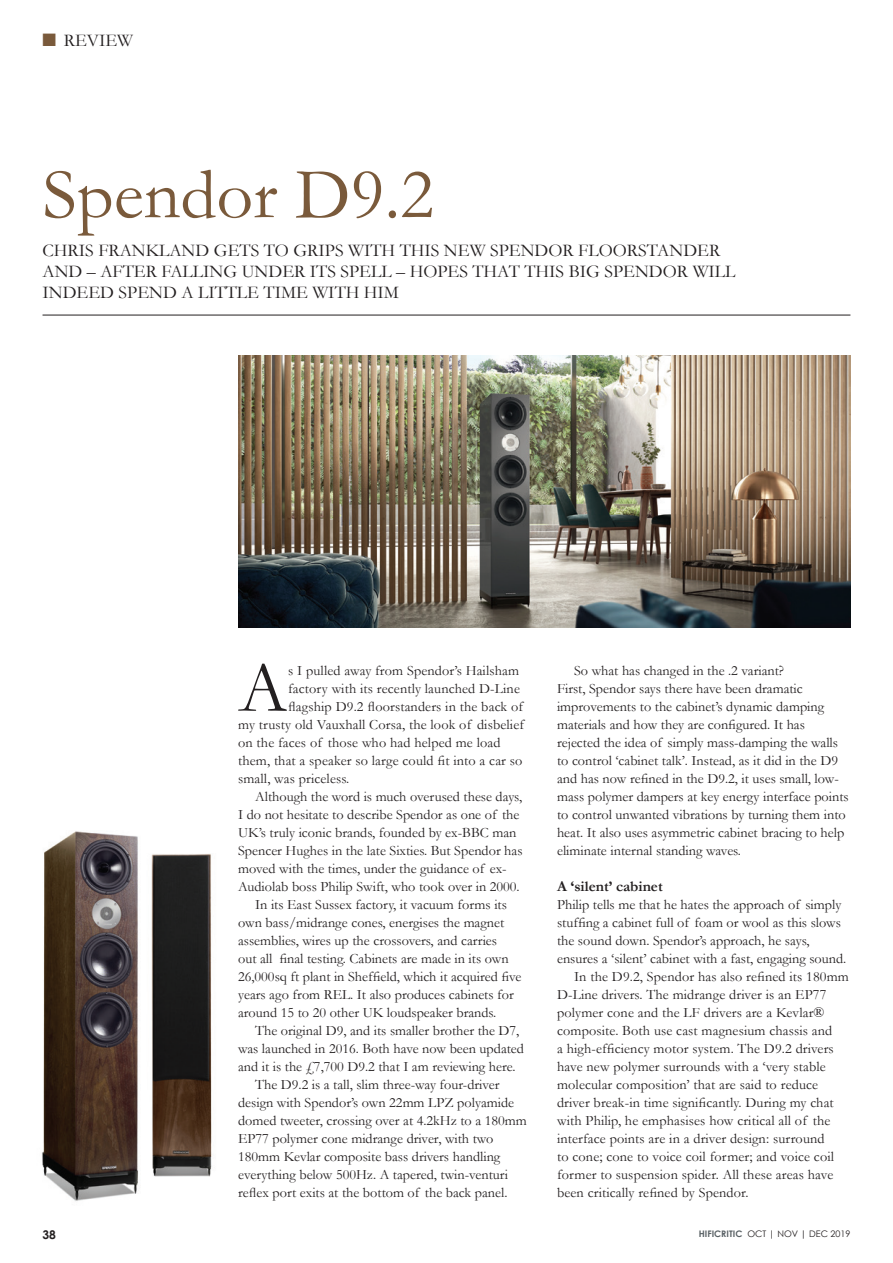
<style>
.page{position:relative;width:893px;height:1263px;background:#fff}
.page>*{position:absolute;margin:0;border:0;box-sizing:border-box;transform-origin:0 0}
.Body_text_AGP{font:72px "Garamond";color:#7a5a3b}
.Body_text_AGP-2{font:72px "Garamond";color:#231f20}
.Body_text_AGP-3{font:18px "Garamond";color:#231f20}
.heading_3{font:18px "Garamond";color:#231f20}
.Body_text_AGP-4{font:700 15px "Garamond";color:#231f20}
.Body_text_AGP-5{font:14.25px/18px "Garamond";color:#231f20}
.t1{font:700 12px "Century Gothic";color:#231f20}
.t2{font:9px "Century Gothic";color:#231f20}
.s1{color:#7a5a3b}
.s2{font-weight:700;color:#586064}
</style>
<div class="page">
<hr style="left:43px;top:315px;width:807px;height:1px;background:#231f20">
<img style="left:238px;top:355px;width:613px;height:272px">
<img style="left:42px;top:831px;width:170px;height:370px">
<p class="heading_3" style="left:43px;top:30px;width:92px"><span class="s1">■</span> REVIEW</p>
<p class="Body_text_AGP" style="left:43px;top:151px;width:393px">Spendor D9.2</p>
<p class="Body_text_AGP-3" style="left:43px;top:240px;width:679px">CHRIS FRANKLAND GETS TO GRIPS WITH THIS NEW SPENDOR FLOORSTANDER</p>
<p class="Body_text_AGP-3" style="left:43px;top:261px;width:695px">AND – AFTER FALLING UNDER ITS SPELL – HOPES THAT THIS BIG SPENDOR WILL</p>
<p class="Body_text_AGP-3" style="left:43px;top:282px;width:358px">INDEED SPEND A LITTLE TIME WITH HIM</p>
<p class="Body_text_AGP-2" style="left:239px;top:645px;width:50px">A</p>
<p class="Body_text_AGP-5" style="left:288px;top:661px;width:232px">s I pulled away from Spendor’s Hailsham</p>
<p class="Body_text_AGP-5" style="left:288px;top:679px;width:233px">factory with its recently launched D-Line</p>
<p class="Body_text_AGP-5" style="left:288px;top:697px;width:236px">flagship D9.2 floorstanders in the back of</p>
<p class="Body_text_AGP-5" style="left:238px;top:715px;width:287px">my trusty old Vauxhall Corsa, the look of disbelief</p>
<p class="Body_text_AGP-5" style="left:238px;top:733px;width:264px">on the faces of those who had helped me load</p>
<p class="Body_text_AGP-5" style="left:238px;top:751px;width:286px">them, that a speaker so large could fit into a car so</p>
<p class="Body_text_AGP-5" style="left:238px;top:769px;width:113px">small, was priceless.</p>
<p class="Body_text_AGP-5" style="left:238px;top:787px;width:286px;text-indent:17px">Although the word is much overused these days, I do not hesitate to describe Spendor as one of the UK’s truly iconic brands, founded by ex-BBC man Spencer Hughes in the late Sixties. But Spendor has moved with the times, under the guidance of ex-Audiolab boss Philip Swift, who took over in 2000.</p>
<p class="Body_text_AGP-5" style="left:238px;top:895px;width:285px;text-indent:17px">In its East Sussex factory, it vacuum forms its own bass/midrange cones, energises the magnet assemblies, wires up the crossovers, and carries<br>out all final testing. Cabinets are made in its own 26,000sq ft plant in Sheffield, which it acquired five years ago from REL. It also produces cabinets for around 15 to 20 other UK loudspeaker brands.</p>
<p class="Body_text_AGP-5" style="left:238px;top:1021px;width:287px;text-indent:17px">The original D9, and its smaller brother the D7, was launched in 2016. Both have now been updated and it is the £7,700 D9.2 that I am reviewing here.</p>
<p class="Body_text_AGP-5" style="left:238px;top:1075px;width:290px;text-indent:17px">The D9.2 is a tall, slim three-way four-driver design with Spendor’s own 22mm LPZ polyamide domed tweeter, crossing over at 4.2kHz to a 180mm EP77 polymer cone midrange driver, with two 180mm Kevlar composite bass drivers handling everything below 500Hz. A tapered, twin-venturi reflex port exits at the bottom of the back panel.</p>
<p class="Body_text_AGP-5" style="left:557px;top:661px;width:293px;text-indent:17px">So what has changed in the .2 variant?<br>First, Spendor says there have been dramatic improvements to the cabinet’s dynamic damping materials and how they are configured. It has rejected the idea of simply mass-damping the walls to control ‘cabinet talk’. Instead, as it did in the D9 and has now refined in the D9.2, it uses small, low&shy;mass polymer dampers at key energy interface points to control unwanted vibrations by turning them into heat. It also uses asymmetric cabinet bracing to help eliminate internal standing waves.</p>
<p class="Body_text_AGP-4" style="left:557px;top:877px;width:107px">A ‘silent’ cabinet</p>
<p class="Body_text_AGP-5" style="left:557px;top:895px;width:291px">Philip tells me that he hates the approach of simply stuffing a cabinet full of foam or wool as this slows the sound down. Spendor’s approach, he says, ensures a ‘silent’ cabinet with a fast, engaging sound.</p>
<p class="Body_text_AGP-5" style="left:557px;top:967px;width:293px;text-indent:17px">In the D9.2, Spendor has also refined its 180mm D-Line drivers. The midrange driver is an EP77 polymer cone and the LF drivers are a Kevlar® composite. Both use cast magnesium chassis and<br>a high-efficiency motor system. The D9.2 drivers have new polymer surrounds with a ‘very stable molecular composition’ that are said to reduce driver break-in time significantly. During my chat with Philip, he emphasises how critical all of the interface points are in a driver design: surround<br>to cone; cone to voice coil former; and voice coil former to suspension spider. All these areas have been critically refined by Spendor.</p>
<p class="t1" style="left:43px;top:1227px;width:15px">38</p>
<p class="t2" style="left:699px;top:1228px;width:153px"><span class="s2">HIFICRITIC</span> OCT | NOV | DEC 2019</p>
</div>
